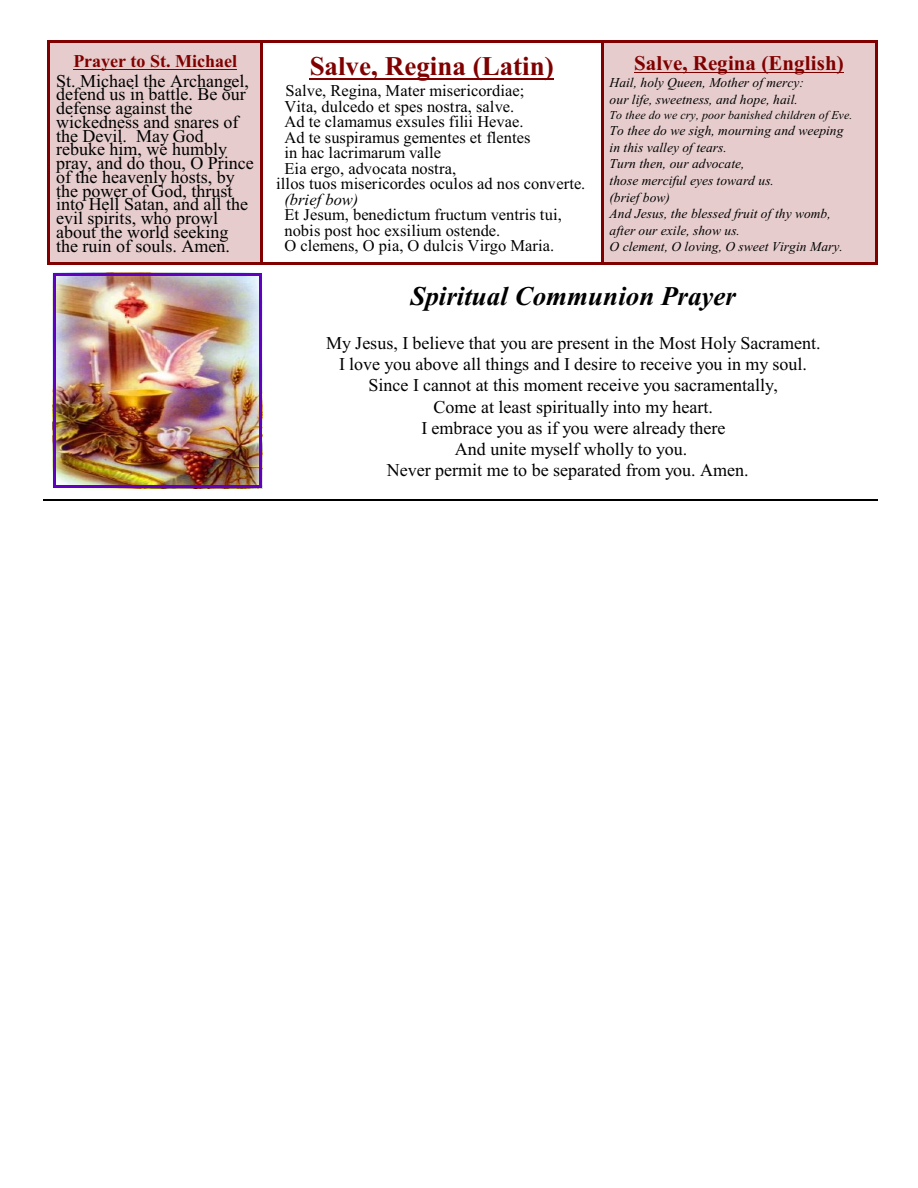
<style>
.page{position:relative;width:918px;height:1188px;background:#fff}
.page>*{position:absolute;margin:0;border:0;box-sizing:border-box;transform-origin:0 0}
.t1{font:italic 700 27px "Times New Roman";color:#000}
.t2{font:700 27px "Times New Roman";color:#800000}
.t3{font:700 21px "Times New Roman";letter-spacing:.005em;color:#800000}
.t4{font:18px/13.8px "Times New Roman";color:#000}
.t5{font:700 18px "Times New Roman";color:#800000}
.t6{font:16.5px/15.5px "Times New Roman";color:#000}
.t7{font:italic 16.5px "Times New Roman";color:#000}
.t8{font:italic 13.5px/16.5px "Times New Roman";color:#000}
.t9{font:italic 12px "Times New Roman";letter-spacing:.01em;color:#000}
</style>
<div class="page">
<div style="left:47px;top:40px;width:216px;height:225px;background:#e6cccc"></div>
<hr style="left:47px;top:40px;width:3px;height:225px;background:#800000">
<hr style="left:261px;top:40px;width:2px;height:225px;background:#800000">
<hr style="left:47px;top:40px;width:216px;height:3px;background:#800000">
<hr style="left:47px;top:262px;width:216px;height:3px;background:#800000">
<hr style="left:263px;top:40px;width:338px;height:3px;background:#800000">
<hr style="left:263px;top:262px;width:338px;height:3px;background:#800000">
<div style="left:601px;top:40px;width:277px;height:225px;background:#e6cccc"></div>
<hr style="left:601px;top:40px;width:3px;height:225px;background:#800000">
<hr style="left:875px;top:40px;width:3px;height:225px;background:#800000">
<hr style="left:601px;top:40px;width:276px;height:3px;background:#800000">
<hr style="left:601px;top:262px;width:276px;height:3px;background:#800000">
<img style="left:56px;top:275px;width:203px;height:210px">
<hr style="left:53px;top:273px;width:3px;height:215px;background:#6100bf">
<hr style="left:259px;top:273px;width:3px;height:215px;background:#6100bf">
<hr style="left:53px;top:273px;width:209px;height:2px;background:#6100bf">
<hr style="left:53px;top:485px;width:209px;height:3px;background:#6100bf">
<hr style="left:73px;top:69px;width:164px;height:1px;background:#800000">
<hr style="left:310px;top:78px;width:244px;height:1px;background:#800000">
<hr style="left:634px;top:72px;width:210px;height:1px;background:#800000">
<hr style="left:43px;top:499px;width:834px;height:1px;background:#000">
<p class="t5" style="left:73px;top:55px;width:165px">Prayer to St. Michael</p>
<p class="t4" style="left:56px;top:75px;width:199px">St. Michael the Archangel, defend us in battle. Be our defense against the wickedness and snares of the Devil. May God rebuke him, we humbly pray, and do thou, O Prince of the heavenly hosts, by the power of God, thrust into Hell Satan, and all the evil spirits, who prowl about the world seeking the ruin of souls. Amen.</p>
<p class="t3" style="left:634px;top:55px;width:211px">Salve, Regina (English)</p>
<p class="t8" style="left:610px;top:76px;width:196px">Hail, holy Queen, Mother of mercy: our life, sweetness, and hope, hail.</p>
<p class="t9" style="left:610px;top:111px;width:244px">To thee do we cry, poor banished children of Eve.</p>
<p class="t8" style="left:610px;top:124px;width:235px">To thee do we sigh, mourning and weeping in this valley of tears.<br>Turn then, our advocate,<br>those merciful eyes toward us.<br>(brief bow)<br>And Jesus, the blessed fruit of thy womb, after our exile, show us.<br>O clement, O loving, O sweet Virgin Mary.</p>
<h1 class="t1" style="left:410px;top:287px;width:327px">Spiritual Communion Prayer</h1>
<p class="t4" style="left:326px;top:338px;width:496px">My Jesus, I believe that you are present in the Most Holy Sacrament.</p>
<p class="t4" style="left:339px;top:359px;width:470px">I love you above all things and I desire to receive you in my soul.</p>
<p class="t4" style="left:369px;top:380px;width:411px">Since I cannot at this moment receive you sacramentally,</p>
<p class="t4" style="left:434px;top:401px;width:281px">Come at least spiritually into my heart.</p>
<p class="t4" style="left:421px;top:423px;width:306px">I embrace you as if you were already there</p>
<p class="t4" style="left:455px;top:444px;width:234px">And unite myself wholly to you.</p>
<p class="t4" style="left:387px;top:465px;width:363px">Never permit me to be separated from you. Amen.</p>
<h1 class="t2" style="left:310px;top:57px;width:245px">Salve, Regina (Latin)</h1>
<p class="t6" style="left:286px;top:85px;width:240px">Salve, Regina, Mater misericordiae;</p>
<p class="t6" style="left:285px;top:100px;width:231px">Vita, dulcedo et spes nostra, salve.</p>
<p class="t6" style="left:285px;top:116px;width:240px">Ad te clamamus exsules filii Hevae.</p>
<p class="t6" style="left:285px;top:131px;width:248px">Ad te suspiramus gementes et flentes</p>
<p class="t6" style="left:285px;top:147px;width:158px">in hac lacrimarum valle</p>
<p class="t6" style="left:285px;top:162px;width:173px">Eia ergo, advocata nostra,</p>
<p class="t6" style="left:276px;top:178px;width:311px">illos tuos misericordes oculos ad nos converte.</p>
<p class="t7" style="left:285px;top:193px;width:75px">(brief bow)</p>
<p class="t6" style="left:285px;top:209px;width:279px">Et Jesum, benedictum fructum ventris tui, nobis post hoc exsilium ostende.<br>O clemens, O pia, O dulcis Virgo Maria.</p>
</div>
